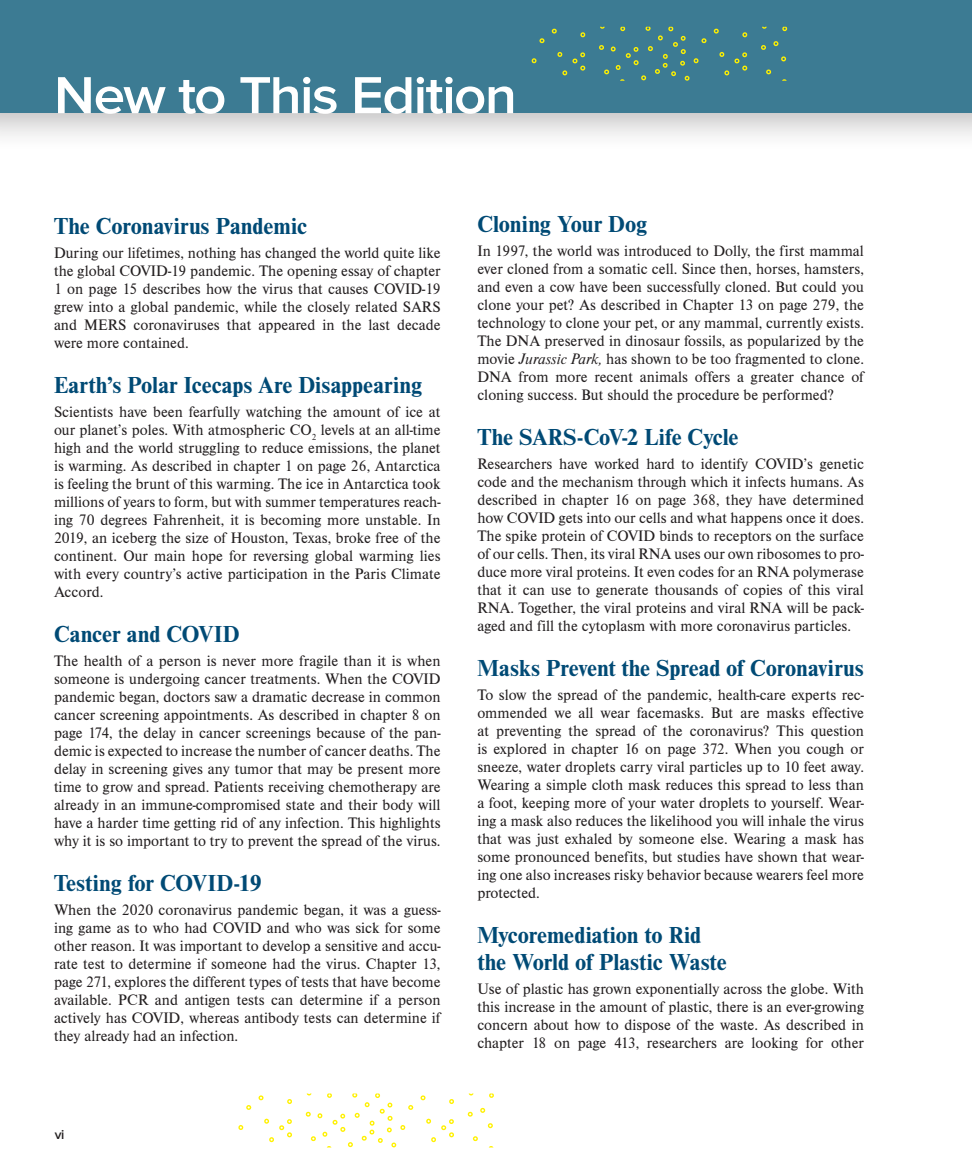
<style>
.page{position:relative;width:972px;height:1175px;background:#fff}
.page>*{position:absolute;margin:0;border:0;box-sizing:border-box;transform-origin:0 0}
.fpr_tt{font:600 54px "Proxima Nova";letter-spacing:-.03em;color:#fff;scale:1.05 1}
.fpr_ha{font:700 24px/27px "Nimbus Rom DOT";letter-spacing:-.005em;color:#004a75}
.fpr_tx{font:15.75px/18px "Nimbus Rom DOT";color:#231f20;text-align:justify}
.t1{font:600 13.5px "Proxima Nova";color:#231f20}
.s1{font-style:italic}
</style>
<div class="page">
<div style="left:0;top:0;width:972px;height:152px;background:#231f20;opacity:.3"></div>
<div style="left:0;top:0;width:972px;height:112px;background:#3c7b93"></div>
<svg style="left:264px;top:1118px;width:28px;height:24px"></svg>
<svg style="left:287px;top:1099px;width:5px;height:5px"></svg>
<svg style="left:238px;top:1125px;width:5px;height:5px"></svg>
<svg style="left:246px;top:1105px;width:5px;height:4px"></svg>
<svg style="left:259px;top:1095px;width:5px;height:5px"></svg>
<svg style="left:426px;top:1118px;width:28px;height:24px"></svg>
<svg style="left:449px;top:1099px;width:5px;height:5px"></svg>
<svg style="left:421px;top:1095px;width:5px;height:5px"></svg>
<svg style="left:468px;top:1111px;width:5px;height:5px"></svg>
<svg style="left:489px;top:1093px;width:5px;height:4px"></svg>
<svg style="left:473px;top:1136px;width:5px;height:5px"></svg>
<svg style="left:480px;top:1107px;width:5px;height:5px"></svg>
<svg style="left:488px;top:1123px;width:5px;height:5px"></svg>
<svg style="left:306px;top:1093px;width:107px;height:54px"></svg>
<svg style="left:557px;top:52px;width:28px;height:23px"></svg>
<svg style="left:580px;top:32px;width:5px;height:5px"></svg>
<svg style="left:532px;top:58px;width:5px;height:5px"></svg>
<svg style="left:539px;top:38px;width:5px;height:5px"></svg>
<svg style="left:552px;top:29px;width:5px;height:5px"></svg>
<svg style="left:719px;top:52px;width:28px;height:23px"></svg>
<svg style="left:742px;top:32px;width:5px;height:5px"></svg>
<svg style="left:714px;top:29px;width:5px;height:5px"></svg>
<svg style="left:761px;top:45px;width:5px;height:5px"></svg>
<svg style="left:782px;top:27px;width:5px;height:4px"></svg>
<svg style="left:766px;top:69px;width:5px;height:5px"></svg>
<svg style="left:773px;top:41px;width:5px;height:5px"></svg>
<svg style="left:781px;top:56px;width:5px;height:5px"></svg>
<svg style="left:599px;top:27px;width:107px;height:54px"></svg>
<p class="fpr_tt" style="left:54px;top:64px;width:442px">New to This Edition</p>
<p class="fpr_ha" style="left:54px;top:213px;width:255px">The Coronavirus Pandemic</p>
<p class="fpr_tx" style="left:54px;top:244px;width:388px">During our lifetimes, nothing has changed the world quite like the global COVID-19 pandemic. The opening essay of chapter 1 on page 15 describes how the virus that causes COVID-19 grew into a global pandemic, while the closely related SARS and MERS coronaviruses that appeared in the last decade were more contained.</p>
<p class="fpr_ha" style="left:54px;top:372px;width:370px">Earth’s Polar Icecaps Are Disappearing</p>
<p class="fpr_tx" style="left:54px;top:403px;width:388px">Scientists have been fearfully watching the amount of ice at our planet’s poles. With atmospheric CO<sub>2</sub> levels at an all-time high and the world struggling to reduce emissions, the planet is warming. As described in chapter 1 on page 26, Antarctica is feeling the brunt of this warming. The ice in Antarctica took millions of years to form, but with summer temperatures reach&shy;ing 70 degrees Fahrenheit, it is becoming more unstable. In 2019, an iceberg the size of Houston, Texas, broke free of the continent. Our main hope for reversing global warming lies with every country’s active participation in the Paris Climate Accord.</p>
<p class="fpr_ha" style="left:54px;top:621px;width:187px">Cancer and COVID</p>
<p class="fpr_tx" style="left:54px;top:652px;width:388px">The health of a person is never more fragile than it is when someone is undergoing cancer treatments. When the COVID pandemic began, doctors saw a dramatic decrease in common cancer screening appointments. As described in chapter 8 on page 174, the delay in cancer screenings because of the pan&shy;demic is expected to increase the number of cancer deaths. The delay in screening gives any tumor that may be present more time to grow and spread. Patients receiving chemotherapy are already in an immune-compromised state and their body will have a harder time getting rid of any infection. This highlights why it is so important to try to prevent the spread of the virus.</p>
<p class="fpr_ha" style="left:54px;top:870px;width:209px">Testing for COVID-19</p>
<p class="fpr_tx" style="left:54px;top:901px;width:388px">When the 2020 coronavirus pandemic began, it was a guess&shy;ing game as to who had COVID and who was sick for some other reason. It was important to develop a sensitive and accu&shy;rate test to determine if someone had the virus. Chapter 13, page 271, explores the different types of tests that have become available. PCR and antigen tests can determine if a person actively has COVID, whereas antibody tests can determine if they already had an infection.</p>
<p class="t1" style="left:55px;top:1126px;width:11px">vi</p>
<p class="fpr_ha" style="left:477px;top:211px;width:172px">Cloning Your Dog</p>
<p class="fpr_tx" style="left:477px;top:242px;width:388px">In 1997, the world was introduced to Dolly, the first mammal ever cloned from a somatic cell. Since then, horses, hamsters, and even a cow have been successfully cloned. But could you clone your pet? As described in Chapter 13 on page 279, the technology to clone your pet, or any mammal, currently exists.<br>The DNA preserved in dinosaur fossils, as popularized by the movie <span class="s1">Jurassic Park,</span> has shown to be too fragmented to clone.<br>DNA from more recent animals offers a greater chance of cloning success. But should the procedure be performed?</p>
<p class="fpr_ha" style="left:477px;top:424px;width:263px">The SARS-CoV-2 Life Cycle</p>
<p class="fpr_tx" style="left:477px;top:455px;width:388px">Researchers have worked hard to identify COVID’s genetic code and the mechanism through which it infects humans. As described in chapter 16 on page 368, they have determined how COVID gets into our cells and what happens once it does.<br>The spike protein of COVID binds to receptors on the surface of our cells. Then, its viral RNA uses our own ribosomes to pro&shy;duce more viral proteins. It even codes for an RNA polymerase that it can use to generate thousands of copies of this viral RNA. Together, the viral proteins and viral RNA will be pack&shy;aged and fill the cytoplasm with more coronavirus particles.</p>
<p class="fpr_ha" style="left:477px;top:655px;width:388px">Masks Prevent the Spread of Coronavirus</p>
<p class="fpr_tx" style="left:477px;top:686px;width:388px">To slow the spread of the pandemic, health-care experts rec&shy;ommended we all wear facemasks. But are masks effective at preventing the spread of the coronavirus? This question is explored in chapter 16 on page 372. When you cough or sneeze, water droplets carry viral particles up to 10 feet away.<br>Wearing a simple cloth mask reduces this spread to less than a foot, keeping more of your water droplets to yourself. Wear&shy;ing a mask also reduces the likelihood you will inhale the virus that was just exhaled by someone else. Wearing a mask has some pronounced benefits, but studies have shown that wear&shy;ing one also increases risky behavior because wearers feel more protected.</p>
<p class="fpr_ha" style="left:477px;top:922px;width:251px">Mycoremediation to Rid the World of Plastic Waste</p>
<p class="fpr_tx" style="left:477px;top:980px;width:388px">Use of plastic has grown exponentially across the globe. With this increase in the amount of plastic, there is an ever-growing concern about how to dispose of the waste. As described in chapter 18 on page 413, researchers are looking for other</p>
</div>
